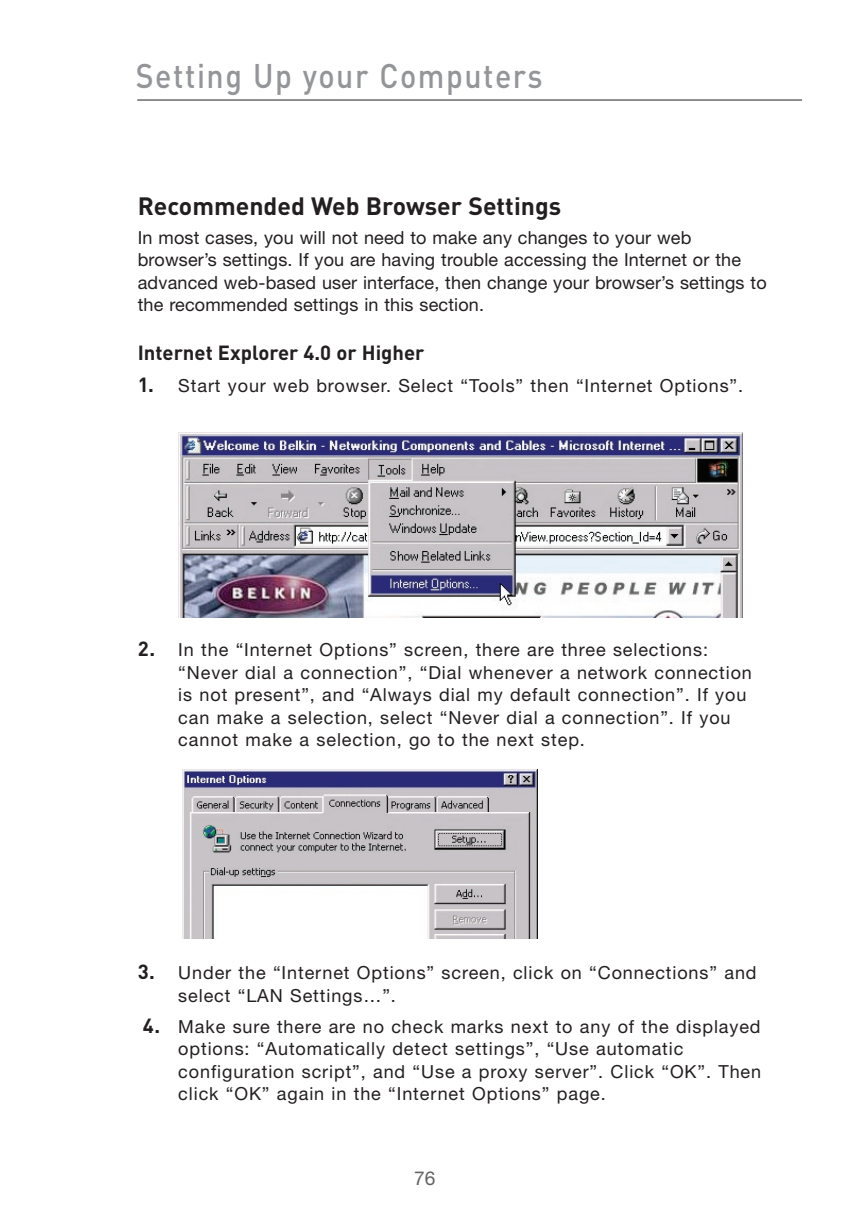
<style>
.page{position:relative;width:851px;height:1216px;background:#fff}
.page>*{position:absolute;margin:0;border:0;box-sizing:border-box;transform-origin:0 0}
.t1{font:500 33.75px "DIN";letter-spacing:.05em;color:#939598;scale:.9 1}
.t2{font:700 24.75px "DIN";color:#231f20}
.t3{font:700 20.25px "DIN";color:#231f20}
.t4{font:19.12px "Helvetica Neue";color:#636366}
.t5{font:18px/22.5px "Helvetica Neue";letter-spacing:.05em;color:#231f20}
.t6{font:18px/22.5px "Helvetica Neue";letter-spacing:.01em;color:#231f20}
.s1{font-family:"DIN";font-weight:700;font-size:20.25px}
</style>
<div class="page">
<hr style="left:137px;top:100px;width:665px;height:1px;background:#231f20">
<img style="left:179px;top:432px;width:563px;height:185px">
<img style="left:183px;top:769px;width:354px;height:169px">
<h1 class="t1" style="left:136px;top:54px;width:453px">Setting Up your Computers</h1>
<h2 class="t2" style="left:138px;top:189px;width:425px">Recommended Web Browser Settings</h2>
<p class="t6" style="left:138px;top:225px;width:630px">In most cases, you will not need to make any changes to your web browser’s settings. If you are having trouble accessing the Internet or the advanced web-based user interface, then change your browser’s settings to the recommended settings in this section.</p>
<p class="t3" style="left:138px;top:339px;width:288px">Internet Explorer 4.0 or Higher</p>
<p class="t5" style="left:138px;top:374px;width:607px"><span class="s1">1.</span> Start your web browser. Select “Tools” then “Internet Options”.</p>
<p class="t5" style="left:178px;top:638px;width:575px;text-indent:-40px"><span class="s1">2.</span> In the “Internet Options” screen, there are three selections: “Never dial a connection”, “Dial whenever a network connection is not present”, and “Always dial my default connection”. If you can make a selection, select “Never dial a connection”. If you cannot make a selection, go to the next step.</p>
<p class="t5" style="left:178px;top:961px;width:579px;text-indent:-40px"><span class="s1">3.</span> Under the “Internet Options” screen, click on “Connections” and select “LAN Settings…”.</p>
<p class="t5" style="left:178px;top:1014px;width:584px;text-indent:-35px"><span class="s1">4.</span> Make sure there are no check marks next to any of the displayed options: “Automatically detect settings”, “Use automatic configuration script”, and “Use a proxy server”. Click “OK”. Then click “OK” again in the “Internet Options” page.</p>
<p class="t4" style="left:414px;top:1166px;width:23px">76</p>
</div>
